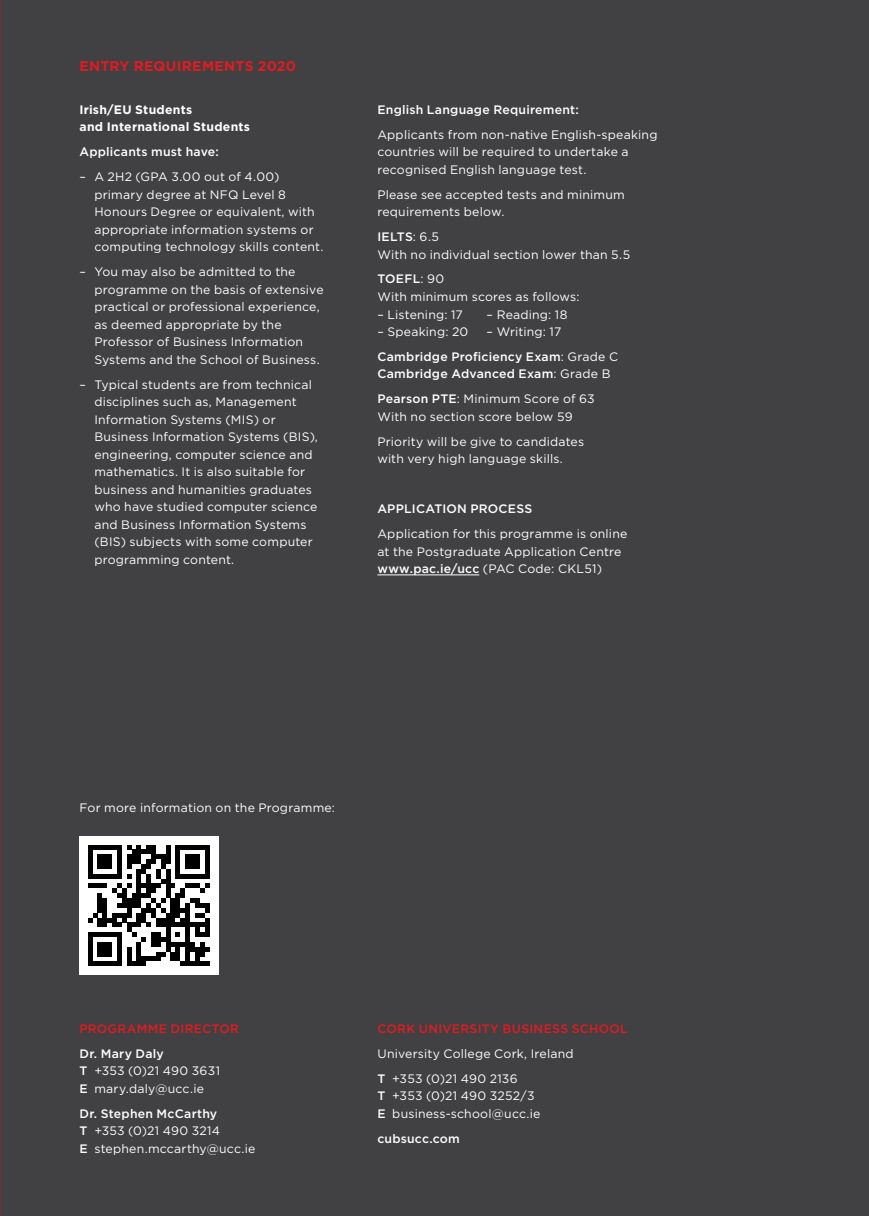
<style>
.page{position:relative;width:869px;height:1216px;background:#fff}
.page>*{position:absolute;margin:0;border:0;box-sizing:border-box;transform-origin:0 0}
.t1{font:700 14px "Gotham";letter-spacing:.015em;color:#e11b22}
.t2{font:12.25px/17.5px "Gotham";letter-spacing:.015em;color:#fff}
.t3{font:500 12.25px/25px "Gotham";letter-spacing:.02em;color:#fff}
.t4{font:500 12.25px "Gotham";letter-spacing:.025em;color:#e11b22}
.t5{font:700 12.25px/17.5px "Gotham";letter-spacing:.02em;color:#fff}
.s1{font-weight:500}
.s2{font-weight:400}
</style>
<div class="page">
<div style="left:0;top:0;width:868px;height:1215px;background:#414042"></div>
<hr style="left:377px;top:574px;width:102px;height:1px;background:#fff">
<div style="left:79px;top:836px;width:139px;height:139px;background:#fff"></div>
<svg style="left:88px;top:845px;width:121px;height:121px"></svg>
<p class="t1" style="left:79px;top:58px;width:218px">ENTRY REQUIREMENTS 2020</p>
<p class="t5" style="left:79px;top:100px;width:172px">Irish/EU Students<br>and International Students</p>
<p class="t3" style="left:79px;top:139px;width:141px">Applicants must have:</p>
<p class="t2" style="left:94px;top:168px;width:230px;text-indent:-15px">– A 2H2 (GPA 3.00 out of 4.00) primary degree at NFQ Level 8<br>Honours Degree or equivalent, with appropriate information systems or computing technology skills content.</p>
<p class="t2" style="left:94px;top:263px;width:231px;text-indent:-15px">– You may also be admitted to the programme on the basis of extensive practical or professional experience, as deemed appropriate by the Professor of Business Information Systems and the School of Business.</p>
<p class="t2" style="left:94px;top:375px;width:225px;text-indent:-15px">– Typical students are from technical disciplines such as, Management Information Systems (MIS) or Business Information Systems (BIS), engineering, computer science and mathematics. It is also suitable for business and humanities graduates who have studied computer science and Business Information Systems (BIS) subjects with some computer programming content.</p>
<p class="t3" style="left:377px;top:96px;width:203px">English Language Requirement:</p>
<p class="t2" style="left:377px;top:125px;width:281px">Applicants from non-native English-speaking countries will be required to undertake a recognised English language test.</p>
<p class="t2" style="left:377px;top:185px;width:249px">Please see accepted tests and minimum requirements below.</p>
<p class="t2" style="left:377px;top:228px;width:254px"><span class="s1">IELTS</span>: 6.5<br>With no individual section lower than 5.5</p>
<p class="t2" style="left:377px;top:270px;width:203px"><span class="s1">TOEFL</span>: 90<br>With minimum scores as follows:</p>
<p class="t2" style="left:377px;top:305px;width:87px">– Listening: 17</p>
<p class="t2" style="left:486px;top:305px;width:82px">– Reading: 18</p>
<p class="t2" style="left:377px;top:323px;width:92px">– Speaking: 20</p>
<p class="t3" style="left:377px;top:319px;width:242px;text-indent:109px"><span class="s2">– Writing: 17<br></span>Cambridge Proficiency Exam<span class="s2">: Grade C</span></p>
<p class="t3" style="left:377px;top:361px;width:234px">Cambridge Advanced Exam<span class="s2">: Grade B<br></span>Pearson PTE<span class="s2">: Minimum Score of 63</span></p>
<p class="t2" style="left:377px;top:404px;width:208px;line-height:25px">With no section score below 59<br>Priority will be give to candidates</p>
<p class="t2" style="left:377px;top:450px;width:187px">with very high language skills.</p>
<p class="t3" style="left:377px;top:496px;width:156px">APPLICATION PROCESS</p>
<p class="t2" style="left:377px;top:525px;width:251px">Application for this programme is online at the Postgraduate Application Centre <span class="s1">www.pac.ie/ucc</span> (PAC Code: CKL51)</p>
<p class="t2" style="left:79px;top:798px;width:257px">For more information on the Programme:</p>
<p class="t4" style="left:79px;top:1021px;width:161px">PROGRAMME DIRECTOR</p>
<p class="t2" style="left:79px;top:1044px;width:142px"><span class="s1">Dr. Mary Daly<br>T</span> +353 (0)21 490 3631<br><span class="s1">E</span> mary.daly@ucc.ie</p>
<p class="t2" style="left:79px;top:1104px;width:177px"><span class="s1">Dr. Stephen McCarthy<br>T</span> +353 (0)21 490 3214<br><span class="s1">E</span> stephen.mccarthy@ucc.ie</p>
<p class="t4" style="left:377px;top:1021px;width:252px">CORK UNIVERSITY BUSINESS SCHOOL</p>
<p class="t2" style="left:377px;top:1040px;width:198px;line-height:25px">University College Cork, Ireland<br><span class="s1">T</span> +353 (0)21 490 2136</p>
<p class="t2" style="left:377px;top:1086px;width:164px"><span class="s1">T</span> +353 (0)21 490 3252/3<br><span class="s1">E</span> business-school@ucc.ie</p>
<p class="t3" style="left:377px;top:1125px;width:84px">cubsucc.com</p>
</div>
